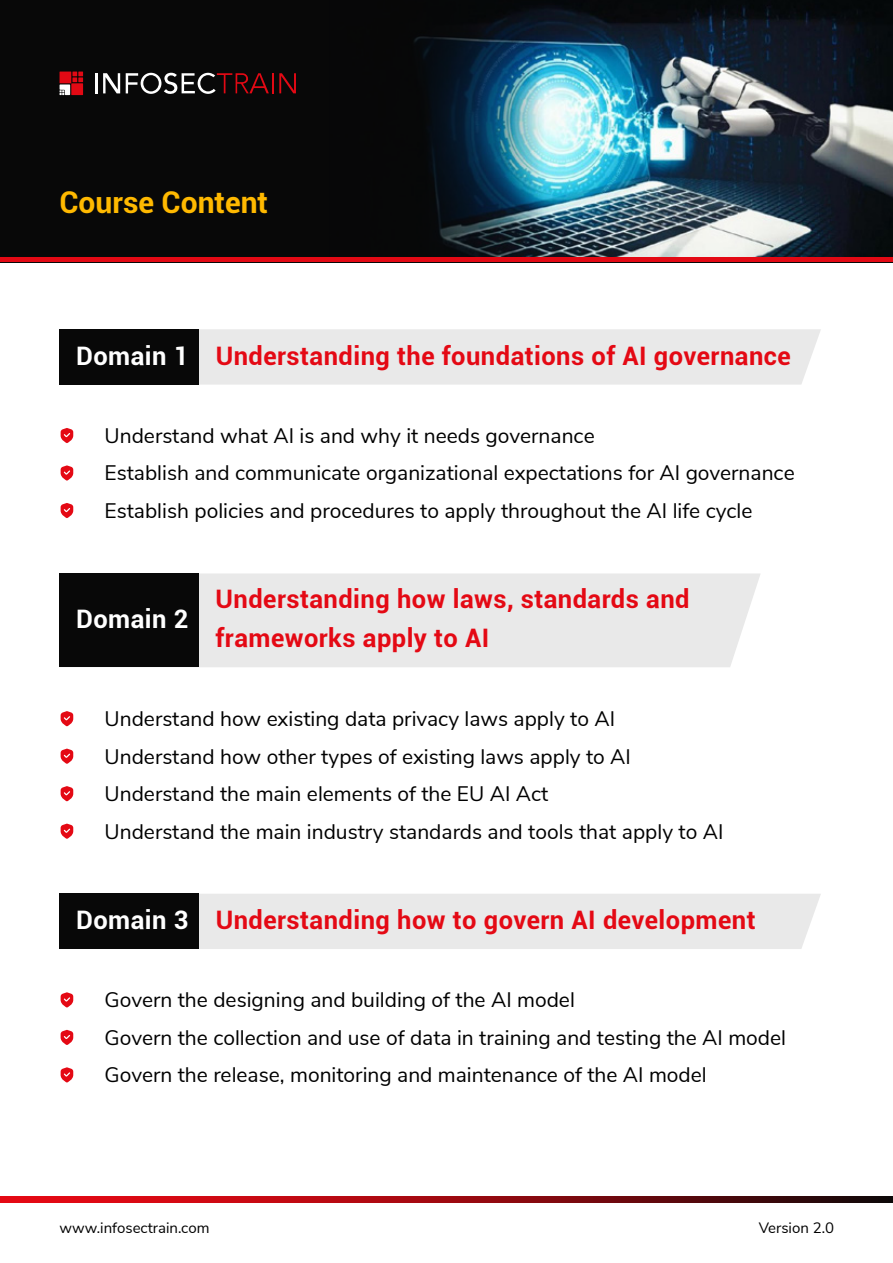
<style>
.page{position:relative;width:893px;height:1263px;background:#fff}
.page>*{position:absolute;margin:0;border:0;box-sizing:border-box;transform-origin:0 0}
.t1{font:700 30px "Roboto";color:#ffb900}
.t2{font:700 25.5px/39px "Roboto";letter-spacing:.02em;color:#e40914}
.t3{font:700 25.5px "Roboto";letter-spacing:.02em;color:#fff}
.t4{font:21px/37.5px "Nunito Sans";color:#000}
.t5{font:15px "Nunito Sans";color:#000}
.s1{color:#fff}
</style>
<div class="page">
<svg style="left:0;top:1197px;width:893px;height:5px;background:#92080f"></svg>
<div style="left:0;top:0;width:893px;height:262px;background:#080808"></div>
<img style="left:273px;top:5px;width:620px;height:252px">
<div style="left:0;top:257px;width:893px;height:5px;background:#e30914"></div>
<svg style="left:60px;top:72px;width:23px;height:23px"></svg>
<hr style="left:95px;top:73px;width:3px;height:20px;background:#fff">
<svg style="left:103px;top:73px;width:17px;height:20px"></svg>
<svg style="left:126px;top:73px;width:147px;height:21px"></svg>
<svg style="left:279px;top:73px;width:17px;height:20px"></svg>
<svg style="left:61px;top:428px;width:12px;height:15px"></svg>
<svg style="left:61px;top:465px;width:12px;height:16px"></svg>
<svg style="left:61px;top:503px;width:12px;height:15px"></svg>
<div style="left:199px;top:329px;width:622px;height:56px;background:#e9e9e9"></div>
<div style="left:60px;top:329px;width:139px;height:56px;background:#080808"></div>
<svg style="left:61px;top:992px;width:12px;height:15px"></svg>
<svg style="left:61px;top:1030px;width:12px;height:15px"></svg>
<svg style="left:61px;top:1067px;width:12px;height:15px"></svg>
<div style="left:199px;top:894px;width:622px;height:55px;background:#e9e9e9"></div>
<div style="left:60px;top:894px;width:139px;height:55px;background:#080808"></div>
<svg style="left:61px;top:711px;width:12px;height:15px"></svg>
<svg style="left:61px;top:749px;width:12px;height:15px"></svg>
<svg style="left:61px;top:786px;width:12px;height:15px"></svg>
<svg style="left:61px;top:824px;width:12px;height:15px"></svg>
<div style="left:199px;top:573px;width:561px;height:94px;background:#e9e9e9"></div>
<div style="left:60px;top:573px;width:139px;height:94px;background:#080808"></div>
<h1 class="t1" style="left:60px;top:181px;width:210px">Course Content</h1>
<p class="t2" style="left:76px;top:335px;width:716px"><span class="s1">Domain 1</span> Understanding the foundations of AI governance</p>
<p class="t4" style="left:105px;top:415px;width:692px">Understand what AI is and why it needs governance<br>Establish and communicate organizational expectations for AI governance<br>Establish policies and procedures to apply throughout the AI life cycle</p>
<p class="t3" style="left:76px;top:601px;width:114px">Domain 2</p>
<p class="t2" style="left:216px;top:578px;width:476px">Understanding how laws, standards and frameworks apply to AI</p>
<p class="t4" style="left:105px;top:699px;width:620px">Understand how existing data privacy laws apply to AI Understand how other types of existing laws apply to AI Understand the main elements of the EU AI Act<br>Understand the main industry standards and tools that apply to AI</p>
<p class="t2" style="left:76px;top:900px;width:681px"><span class="s1">Domain 3</span> Understanding how to govern AI development</p>
<p class="t4" style="left:105px;top:980px;width:683px">Govern the designing and building of the AI model<br>Govern the collection and use of data in training and testing the AI model<br>Govern the release, monitoring and maintenance of the AI model</p>
<p class="t5" style="left:60px;top:1217px;width:152px">www.infosectrain.com</p>
<p class="t5" style="left:759px;top:1217px;width:77px">Version 2.0</p>
</div>
